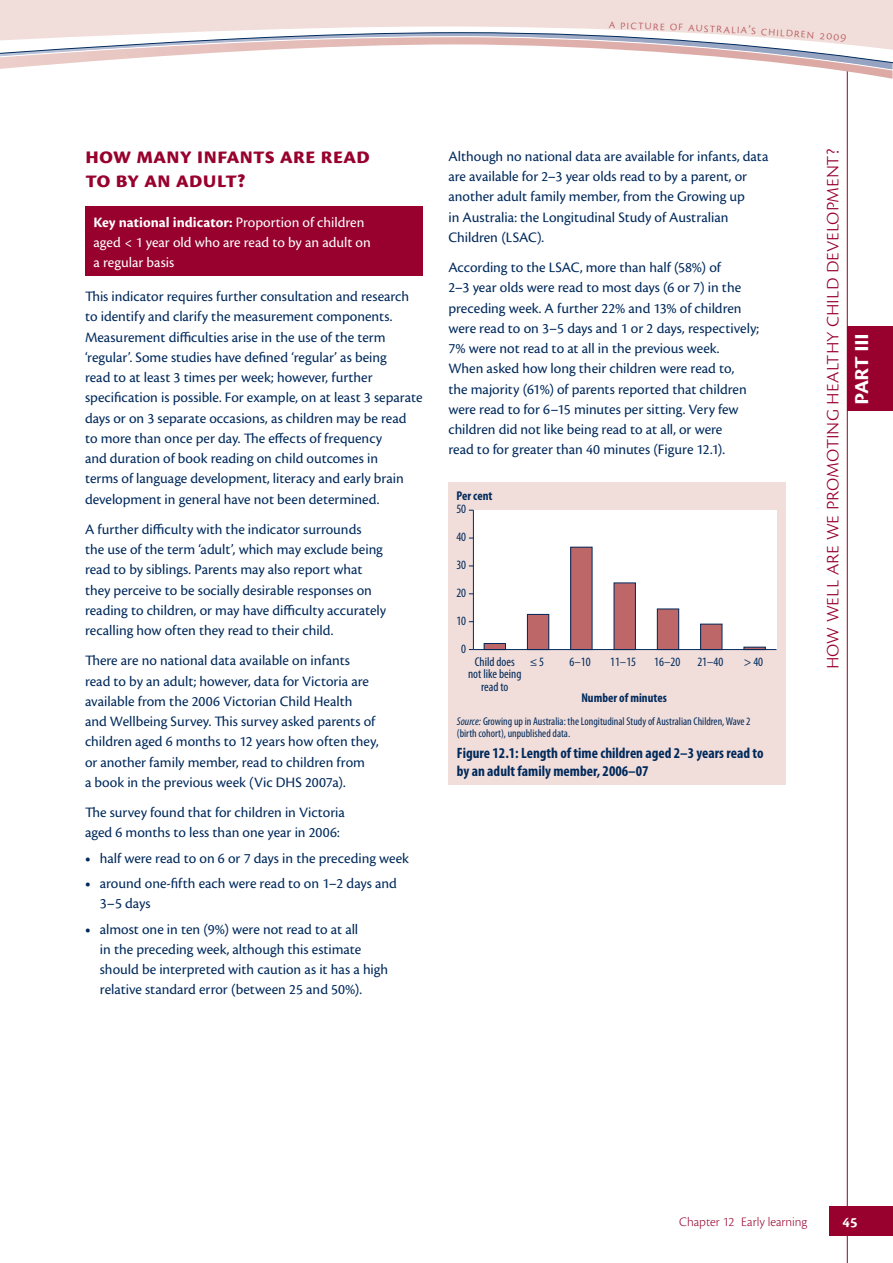
<style>
.page{position:relative;width:893px;height:1263px;background:#fff}
.page>*{position:absolute;margin:0;border:0;box-sizing:border-box;transform-origin:0 0}
.t1{font:27px "Cronos Pro Semibold Subh";letter-spacing:-.035em;color:#fff}
.t2{font:24px "Cronos Pro Lt Subh";letter-spacing:-.005em;color:#98002e}
.t3{font:700 24px/24px "Cronos Pro";letter-spacing:-.01em;color:#98002e}
.t4{font:15px/20.2px "Cronos Pro";color:#002a5c}
.t5{font:15px/20.2px "Cronos Pro";color:#fff}
.t6{font:700 condensed 15px/18px "Myriad Pro";color:#002a5c}
.t7{font:700 15px "Cronos Pro";color:#fff}
.t8{font:300 13.5px "Cronos Pro";color:#b45358}
.t9{font:300 13.5px "Cronos Pro";color:#98002e}
.t10{font:condensed 12.75px/12.8px "Myriad Pro";color:#002a5c;text-align:center}
.t11{font:700 condensed 12.75px "Myriad Pro";color:#002a5c}
.t12{font:condensed 11.25px/12px "Myriad Pro";color:#002a5c}
.s1{font-weight:700}
.s2{font-style:italic}
</style>
<div class="page">
<hr style="left:847px;top:70px;width:1px;height:1193px;background:#98002e">
<div style="left:829px;top:1206px;width:63px;height:30px;background:#98002e"></div>
<div style="left:847px;top:326px;width:45px;height:85px;background:#98002e"></div>
<div style="left:448px;top:482px;width:338px;height:303px;background:#f1ddd9"></div>
<div style="left:473px;top:510px;width:303px;height:140px;background:#fff"></div>
<div style="left:484px;top:644px;width:21px;height:6px;background:#be6769"></div>
<div style="left:484px;top:643px;width:22px;height:7px;border:1px solid #002a5c"></div>
<div style="left:527px;top:614px;width:22px;height:36px;background:#be6769"></div>
<div style="left:527px;top:614px;width:22px;height:36px;border:1px solid #002a5c"></div>
<div style="left:571px;top:547px;width:21px;height:103px;background:#be6769"></div>
<div style="left:570px;top:547px;width:22px;height:103px;border:1px solid #002a5c"></div>
<div style="left:614px;top:583px;width:21px;height:67px;background:#be6769"></div>
<div style="left:657px;top:609px;width:22px;height:41px;background:#be6769"></div>
<div style="left:657px;top:609px;width:22px;height:41px;border:1px solid #002a5c"></div>
<div style="left:701px;top:624px;width:21px;height:26px;background:#be6769"></div>
<div style="left:700px;top:624px;width:22px;height:26px;border:1px solid #002a5c"></div>
<hr style="left:473px;top:510px;width:1px;height:140px;background:#002a5c">
<hr style="left:473px;top:649px;width:303px;height:1px;background:#002a5c">
<div style="left:85px;top:207px;width:337px;height:69px;background:#98002e"></div>
<svg style="left:0;top:0;width:892px;height:156px"></svg>
<p class="t8" style="left:609px;top:18px;width:87px;rotate:2deg">A Picture of A</p>
<p class="t8" style="left:696px;top:21px;width:73px;rotate:3deg">ustralia’s c</p>
<p class="t8" style="left:769px;top:25px;width:59px;rotate:4deg">hildren 2</p>
<h2 class="t3" style="left:85px;top:146px;width:286px">How many infants are read to by an adult?</h2>
<p class="t5" style="left:93px;top:213px;width:279px"><span class="s1">Key national indicator:</span> Proportion of children aged &lt; 1 year old who are read to by an adult on a regular basis</p>
<p class="t4" style="left:85px;top:288px;width:339px">This indicator requires further consultation and research to identify and clarify the measurement components.<br>Measurement difficulties arise in the use of the term ‘regular’. Some studies have defined ‘regular’ as being<br>read to at least 3 times per week; however, further specification is possible. For example, on at least 3 separate days or on 3 separate occasions, as children may be read to more than once per day. The effects of frequency<br>and duration of book reading on child outcomes in<br>terms of language development, literacy and early brain development in general have not been determined.</p>
<p class="t4" style="left:85px;top:520px;width:303px">A further difficulty with the indicator surrounds<br>the use of the term ‘adult’, which may exclude being read to by siblings. Parents may also report what they perceive to be socially desirable responses on reading to children, or may have difficulty accurately recalling how often they read to their child.</p>
<p class="t4" style="left:85px;top:652px;width:295px">There are no national data available on infants read to by an adult; however, data for Victoria are available from the 2006 Victorian Child Health<br>and Wellbeing Survey. This survey asked parents of children aged 6 months to 12 years how often they, or another family member, read to children from<br>a book in the previous week (Vic DHS 2007a).</p>
<p class="t4" style="left:85px;top:804px;width:261px">The survey found that for children in Victoria aged 6 months to less than one year in 2006:</p>
<p class="t4" style="left:100px;top:847px;width:311px;line-height:25.3px">half were read to on 6 or 7 days in the preceding week around one-fifth each were read to on 1–2 days and</p>
<p class="t4" style="left:100px;top:892px;width:260px;line-height:25.3px">3–5 days<br>almost one in ten (9%) were not read to at all</p>
<p class="t4" style="left:100px;top:940px;width:290px">in the preceding week, although this estimate should be interpreted with caution as it has a high relative standard error (between 25 and 50%).</p>
<p class="t4" style="left:448px;top:147px;width:322px">Although no national data are available for infants, data are available for 2–3 year olds read to by a parent, or another adult family member, from the Growing up<br>in Australia: the Longitudinal Study of Australian Children (LSAC).</p>
<p class="t4" style="left:448px;top:258px;width:312px">According to the LSAC, more than half (58%) of<br>2–3 year olds were read to most days (6 or 7) in the preceding week. A further 22% and 13% of children were read to on 3–5 days and 1 or 2 days, respectively; 7% were not read to at all in the previous week.<br>When asked how long their children were read to,<br>the majority (61%) of parents reported that children were read to for 6–15 minutes per sitting. Very few children did not like being read to at all, or were<br>read to for greater than 40 minutes (Figure 12.1).</p>
<p class="t11" style="left:456px;top:491px;width:37px">Per cent</p>
<p class="t10" style="left:456px;top:504px;width:11px">50</p>
<p class="t10" style="left:456px;top:532px;width:11px">40</p>
<p class="t10" style="left:456px;top:560px;width:11px">30</p>
<p class="t10" style="left:456px;top:588px;width:11px">20</p>
<p class="t10" style="left:456px;top:616px;width:11px">10</p>
<p class="t10" style="left:461px;top:643px;width:6px">0</p>
<p class="t10" style="left:468px;top:656px;width:55px">Child does not like being read to</p>
<p class="t10" style="left:530px;top:656px;width:16px">≤ 5</p>
<p class="t10" style="left:569px;top:656px;width:23px">6–10</p>
<p class="t10" style="left:610px;top:656px;width:27px">11–15</p>
<p class="t10" style="left:654px;top:656px;width:27px">16–20</p>
<p class="t10" style="left:697px;top:656px;width:27px">21–40</p>
<p class="t10" style="left:744px;top:656px;width:21px">&gt; 40</p>
<p class="t11" style="left:581px;top:692px;width:87px">Number of minutes</p>
<p class="t12" style="left:457px;top:717px;width:295px"><span class="s2">Source:</span> Growing up in Australia: the Longitudinal Study of Australian Children, Wave 2 (birth cohort), unpublished data.</p>
<p class="t6" style="left:457px;top:746px;width:308px">Figure 12.1: Length of time children aged 2–3 years read to by an adult family member, 2006–07</p>
<h2 class="t2" style="left:816px;top:669px;width:522px;rotate:-90deg">How well are we promoting healthy child development?</h2>
<h1 class="t1" style="left:843px;top:405px;width:73px;rotate:-90deg">Part III</h1>
<p class="t9" style="left:679px;top:1216px;width:130px">Chapter 12 Early learning</p>
<p class="t7" style="left:842px;top:1216px;width:16px">45</p>
</div>
